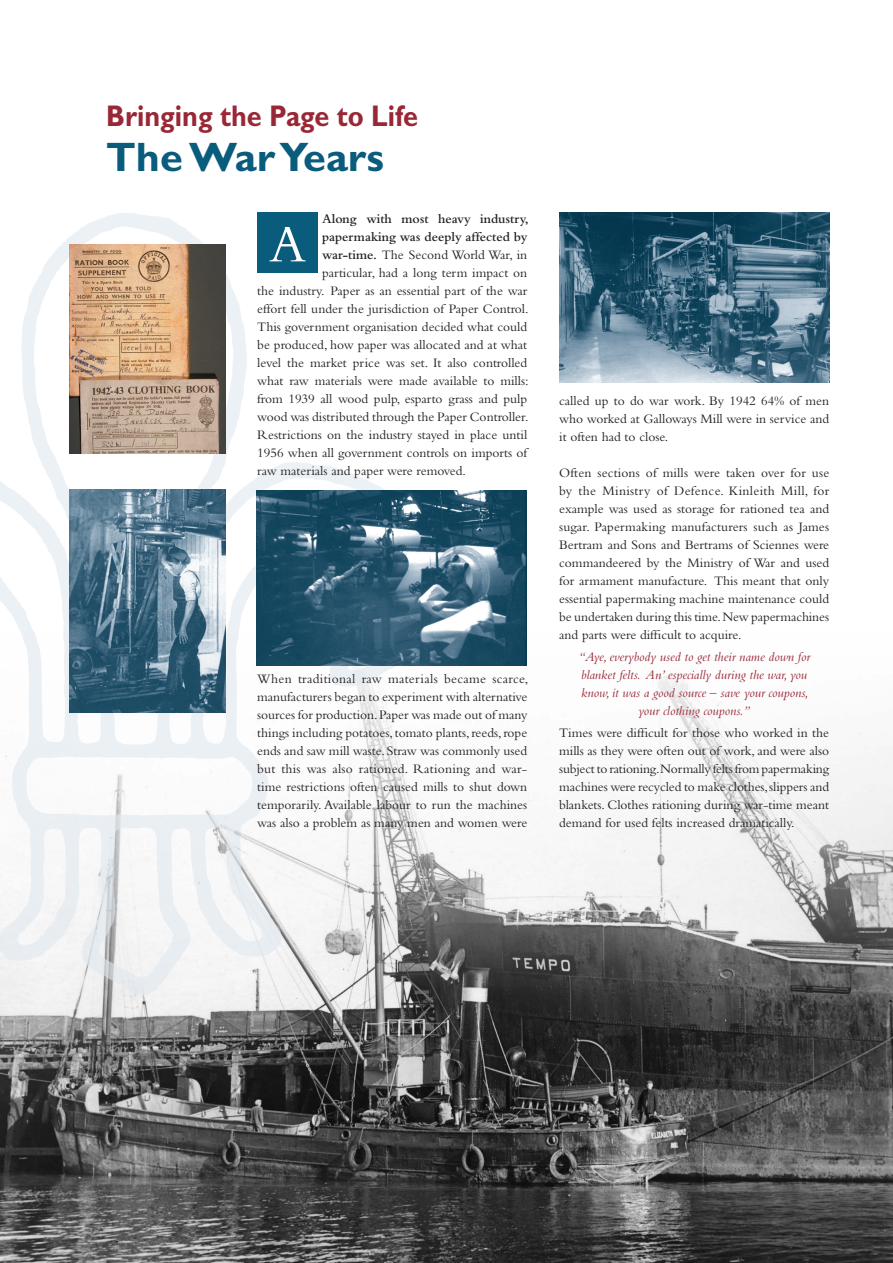
<style>
.page{position:relative;width:893px;height:1263px;background:#fff}
.page>*{position:absolute;margin:0;border:0;box-sizing:border-box;transform-origin:0 0}
.t1{font:54px "Bembo";color:#fff}
.t2{font:700 41.25px "Gill Sans";color:#0a5c7d}
.t3{font:700 30px "Gill Sans";color:#992836;scale:.9 1}
.t4{font:13.5px/18px "Bembo";color:#231f20;text-align:justify}
.t5{font:italic 13.5px/18px "Bembo";color:#992836;text-align:center}
.t6{font:600 13.5px "Bembo";color:#231f20}
.s1{font-weight:600}
</style>
<div class="page">
<img style="left:0;top:675px;width:893px;height:588px">
<img style="left:0;top:214px;width:434px;height:781px">
<div style="left:257px;top:213px;width:61px;height:60px;background:#0a5c7d"></div>
<img style="left:70px;top:244px;width:155px;height:210px">
<img style="left:559px;top:213px;width:271px;height:170px">
<img style="left:257px;top:490px;width:270px;height:176px">
<img style="left:70px;top:489px;width:155px;height:223px">
<h3 class="t3" style="left:106px;top:98px;width:348px">Bringing the Page to Life</h3>
<h2 class="t2" style="left:106px;top:133px;width:279px">The War Years</h2>
<p class="t6" style="left:322px;top:211px;width:208px">Along with most heavy industry,</p>
<p class="t6" style="left:322px;top:229px;width:207px">papermaking was deeply affected by</p>
<p class="t4" style="left:322px;top:245px;width:207px"><span class="s1">war-time.</span> The Second World War, in</p>
<p class="t4" style="left:322px;top:263px;width:207px">particular, had a long term impact on</p>
<p class="t4" style="left:257px;top:281px;width:271px">the industry. Paper as an essential part of the war</p>
<p class="t4" style="left:257px;top:299px;width:273px">effort fell under the jurisdiction of Paper Control.</p>
<p class="t4" style="left:257px;top:317px;width:272px">This government organisation decided what could</p>
<p class="t4" style="left:257px;top:335px;width:271px">be produced, how paper was allocated and at what</p>
<p class="t4" style="left:257px;top:353px;width:271px">level the market price was set. It also controlled</p>
<p class="t4" style="left:257px;top:371px;width:273px">what raw materials were made available to mills:</p>
<p class="t4" style="left:257px;top:389px;width:272px">from 1939 all wood pulp, esparto grass and pulp</p>
<p class="t4" style="left:257px;top:407px;width:273px">wood was distributed through the Paper Controller.</p>
<p class="t4" style="left:257px;top:425px;width:272px">Restrictions on the industry stayed in place until</p>
<p class="t4" style="left:257px;top:443px;width:271px">1956 when all government controls on imports of</p>
<p class="t4" style="left:257px;top:461px;width:210px">raw materials and paper were removed.</p>
<h1 class="t1" style="left:269px;top:213px;width:38px">A</h1>
<p class="t4" style="left:257px;top:670px;width:273px">When traditional raw materials became scarce, manufacturers began to experiment with alternative sources for production. Paper was made out of many things including potatoes, tomato plants, reeds, rope ends and saw mill waste. Straw was commonly used but this was also rationed. Rationing and war&shy;time restrictions often caused mills to shut down temporarily. Available labour to run the machines was also a problem as many men and women were</p>
<p class="t4" style="left:559px;top:391px;width:271px">called up to do war work. By 1942 64% of men who worked at Galloways Mill were in service and it often had to close.</p>
<p class="t4" style="left:559px;top:463px;width:272px">Often sections of mills were taken over for use by the Ministry of Defence. Kinleith Mill, for example was used as storage for rationed tea and sugar. Papermaking manufacturers such as James Bertram and Sons and Bertrams of Sciennes were commandeered by the Ministry of War and used for armament manufacture. This meant that only essential papermaking machine maintenance could be undertaken during this time. New papermachines and parts were difficult to acquire.</p>
<p class="t5" style="left:578px;top:647px;width:233px">“Aye, everybody used to get their name down for blanket felts. An’ especially during the war, you know, it was a good source – save your coupons, your clothing coupons.”</p>
<p class="t4" style="left:559px;top:724px;width:271px">Times were difficult for those who worked in the mills as they were often out of work, and were also subject to rationing.Normally felts from papermaking machines were recycled to make clothes, slippers and blankets. Clothes rationing during war-time meant demand for used felts increased dramatically.</p>
</div>
